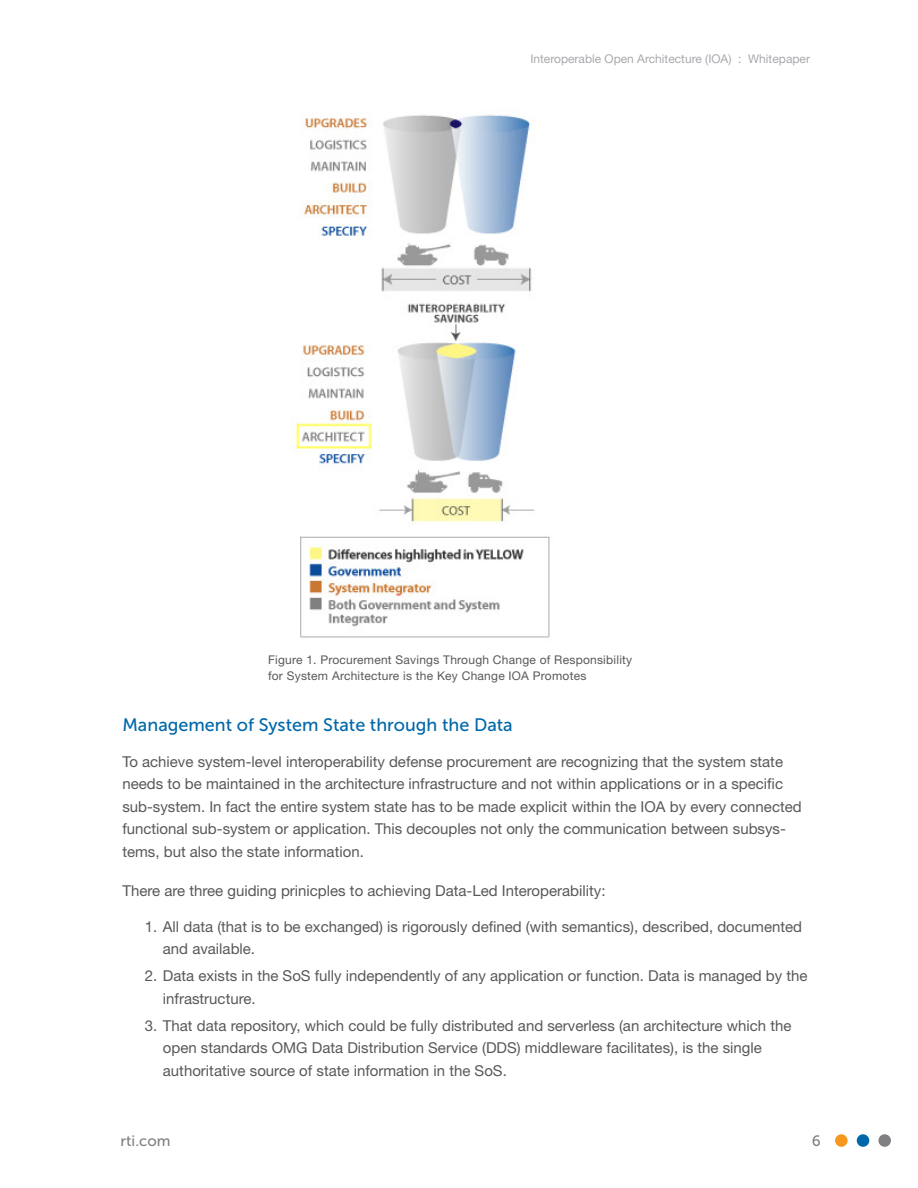
<style>
.page{position:relative;width:918px;height:1188px;background:#fff}
.page>*{position:absolute;margin:0;border:0;box-sizing:border-box;transform-origin:0 0}
.Datasheet_-_Chart_Ca{font:18px "Museo Sans 500";color:#0068a9}
.Technical_-_Body{font:15px/22.5px "Helvetica Neue";color:#57585a}
.Whitepaper_-_Body_Nu{font:15px/22.5px "Helvetica Neue";color:#57585a}
.t1{font:15px "Museo Sans 500";color:#808083}
.t2{font:12px/16.5px "Helvetica Neue";letter-spacing:.02em;color:#57585a}
.t3{font:12px "Helvetica Neue";color:#a8a9ad}
</style>
<div class="page">
<div style="left:835px;top:1134px;width:13px;height:13px;background:#f7971d;border-radius:50%"></div>
<div style="left:857px;top:1134px;width:12px;height:13px;background:#0068a9;border-radius:50%"></div>
<div style="left:878px;top:1134px;width:13px;height:13px;background:#808083;border-radius:50%"></div>
<img style="left:292px;top:115px;width:258px;height:523px">
<p class="t3" style="left:530px;top:52px;width:281px">Interoperable Open Architecture (IOA) : Whitepaper</p>
<p class="t2" style="left:268px;top:651px;width:366px">Figure 1. Procurement Savings Through Change of Responsibility for System Architecture is the Key Change IOA Promotes</p>
<p class="Datasheet_-_Chart_Ca" style="left:122px;top:715px;width:392px">Management of System State through the Data</p>
<p class="Technical_-_Body" style="left:122px;top:750px;width:681px">To achieve system-level interoperability defense procurement are recognizing that the system state needs to be maintained in the architecture infrastructure and not within applications or in a specific sub-system. In fact the entire system state has to be made explicit within the IOA by every connected functional sub-system or application. This decouples not only the communication between subsys&shy;tems, but also the state information.</p>
<p class="Technical_-_Body" style="left:122px;top:879px;width:485px">There are three guiding prinicples to achieving Data-Led Interoperability:</p>
<p class="Whitepaper_-_Body_Nu" style="left:163px;top:915px;width:641px;text-indent:-18px">1. All data (that is to be exchanged) is rigorously defined (with semantics), described, documented and available.</p>
<p class="Whitepaper_-_Body_Nu" style="left:163px;top:964px;width:646px;text-indent:-18px">2. Data exists in the SoS fully independently of any application or function. Data is managed by the infrastructure.</p>
<p class="Whitepaper_-_Body_Nu" style="left:163px;top:1014px;width:630px;text-indent:-18px">3. That data repository, which could be fully distributed and serverless (an architecture which the open standards OMG Data Distribution Service (DDS) middleware facilitates), is the single authoritative source of state information in the SoS.</p>
<p class="t1" style="left:121px;top:1133px;width:51px">rti.com</p>
<p class="t1" style="left:812px;top:1133px;width:10px">6</p>
</div>
